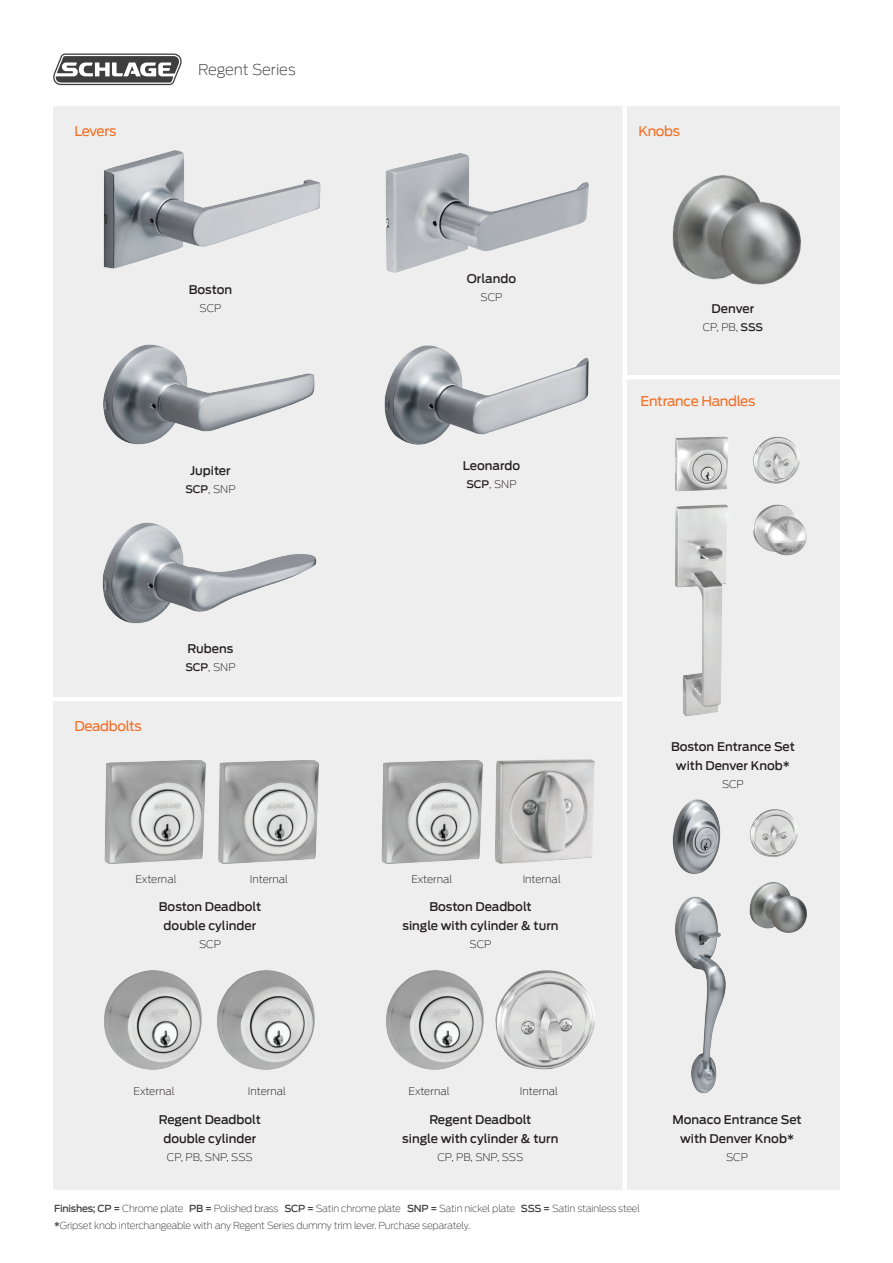
<style>
.page{position:relative;width:893px;height:1263px;background:#fff}
.page>*{position:absolute;margin:0;border:0;box-sizing:border-box;transform-origin:0 0}
.Cover_Headline_32_39{font:200 15px "Antenna";letter-spacing:-.01em;color:#3e3e3f}
.t1{font:13.5px "Antenna";letter-spacing:-.02em;color:#f36e21}
.Product_name_C{font:500 12px/19.5px "Antenna";color:#231f20;text-align:center}
.Product_name_C-2{font:200 10.5px "Antenna";color:#231f20}
.t2{font:200 9.75px "Antenna";letter-spacing:-.02em;color:#3e3e3f}
.s1{font-weight:500}
</style>
<div class="page">
<div style="left:53px;top:106px;width:787px;height:1083px;background:#eeeeef"></div>
<div style="left:623px;top:375px;width:270px;height:5px;background:#fff"></div>
<hr style="left:0;top:697px;width:627px;height:4px;background:#fff">
<hr style="left:623px;top:69px;width:4px;height:1174px;background:#fff">
<svg style="left:53px;top:54px;width:129px;height:31px"></svg>
<img style="left:672px;top:175px;width:129px;height:110px">
<img style="left:103px;top:344px;width:212px;height:101px">
<img style="left:384px;top:345px;width:205px;height:100px">
<img style="left:102px;top:522px;width:215px;height:102px">
<img style="left:749px;top:882px;width:58px;height:51px">
<img style="left:675px;top:896px;width:51px;height:198px">
<img style="left:672px;top:799px;width:49px;height:75px">
<img style="left:675px;top:436px;width:132px;height:281px">
<img style="left:750px;top:809px;width:48px;height:48px">
<img style="left:495px;top:759px;width:100px;height:105px">
<img style="left:381px;top:760px;width:102px;height:104px">
<img style="left:104px;top:760px;width:102px;height:104px">
<img style="left:218px;top:760px;width:101px;height:104px">
<img style="left:104px;top:970px;width:98px;height:100px">
<img style="left:217px;top:970px;width:98px;height:100px">
<img style="left:386px;top:970px;width:89px;height:100px">
<img style="left:475px;top:970px;width:120px;height:100px">
<img style="left:385px;top:153px;width:204px;height:120px">
<img style="left:103px;top:150px;width:218px;height:119px">
<p class="t1" style="left:74px;top:123px;width:43px">Levers</p>
<p class="Cover_Headline_32_39" style="left:198px;top:61px;width:99px">Regent Series</p>
<p class="Product_name_C" style="left:189px;top:280px;width:45px">Boston</p>
<p class="Product_name_C-2" style="left:200px;top:302px;width:23px">SCP</p>
<p class="Product_name_C" style="left:190px;top:461px;width:42px">Jupiter</p>
<p class="Product_name_C-2" style="left:185px;top:483px;width:52px"><span class="s1">SCP</span>, SNP</p>
<p class="t1" style="left:74px;top:718px;width:69px">Deadbolts</p>
<p class="Product_name_C" style="left:187px;top:639px;width:47px">Rubens</p>
<p class="Product_name_C-2" style="left:185px;top:661px;width:52px"><span class="s1">SCP</span>, SNP</p>
<p class="Product_name_C" style="left:467px;top:269px;width:51px">Orlando</p>
<p class="Product_name_C-2" style="left:481px;top:292px;width:23px">SCP</p>
<p class="Product_name_C" style="left:463px;top:456px;width:59px">Leonardo</p>
<p class="Product_name_C-2" style="left:466px;top:479px;width:52px"><span class="s1">SCP</span>, SNP</p>
<p class="Product_name_C-2" style="left:136px;top:873px;width:43px">External</p>
<p class="Product_name_C-2" style="left:523px;top:873px;width:40px">Internal</p>
<p class="Product_name_C-2" style="left:411px;top:873px;width:43px">External</p>
<p class="Product_name_C-2" style="left:250px;top:873px;width:40px">Internal</p>
<p class="Product_name_C" style="left:159px;top:897px;width:104px">Boston Deadbolt double cylinder</p>
<p class="Product_name_C-2" style="left:199px;top:938px;width:23px">SCP</p>
<p class="Product_name_C" style="left:402px;top:897px;width:158px">Boston Deadbolt<br>single with cylinder &amp; turn</p>
<p class="Product_name_C-2" style="left:470px;top:938px;width:23px">SCP</p>
<p class="Product_name_C-2" style="left:134px;top:1085px;width:43px">External</p>
<p class="Product_name_C-2" style="left:409px;top:1085px;width:43px">External</p>
<p class="Product_name_C-2" style="left:248px;top:1085px;width:40px">Internal</p>
<p class="Product_name_C-2" style="left:520px;top:1085px;width:40px">Internal</p>
<p class="Product_name_C" style="left:159px;top:1110px;width:104px">Regent Deadbolt double cylinder</p>
<p class="Product_name_C-2" style="left:167px;top:1152px;width:87px">CP, PB, SNP, SSS</p>
<p class="Product_name_C" style="left:402px;top:1110px;width:158px">Regent Deadbolt<br>single with cylinder &amp; turn</p>
<p class="Product_name_C-2" style="left:437px;top:1152px;width:87px">CP, PB, SNP, SSS</p>
<p class="t1" style="left:638px;top:123px;width:43px">Knobs</p>
<p class="Product_name_C" style="left:712px;top:299px;width:44px">Denver</p>
<p class="Product_name_C-2" style="left:703px;top:321px;width:62px">CP, PB, <span class="s1">SSS</span></p>
<p class="t1" style="left:640px;top:393px;width:116px">Entrance Handles</p>
<p class="Product_name_C" style="left:671px;top:736px;width:125px">Boston Entrance Set with Denver Knob*</p>
<p class="Product_name_C-2" style="left:722px;top:778px;width:23px">SCP</p>
<p class="Product_name_C" style="left:672px;top:1110px;width:131px">Monaco Entrance Set with Denver Knob*</p>
<p class="Product_name_C-2" style="left:726px;top:1152px;width:23px">SCP</p>
<p class="t2" style="left:54px;top:1203px;width:587px"><span class="s1">Finishes; CP =</span> Chrome plate <span class="s1">PB =</span> Polished brass <span class="s1">SCP =</span> Satin chrome plate <span class="s1">SNP =</span> Satin nickel plate <span class="s1">SSS =</span> Satin stainless steel</p>
<p class="t2" style="left:54px;top:1220px;width:417px"><span class="s1">*</span>Gripset knob interchangeable with any Regent Series dummy trim lever. Purchase separately.</p>
</div>
